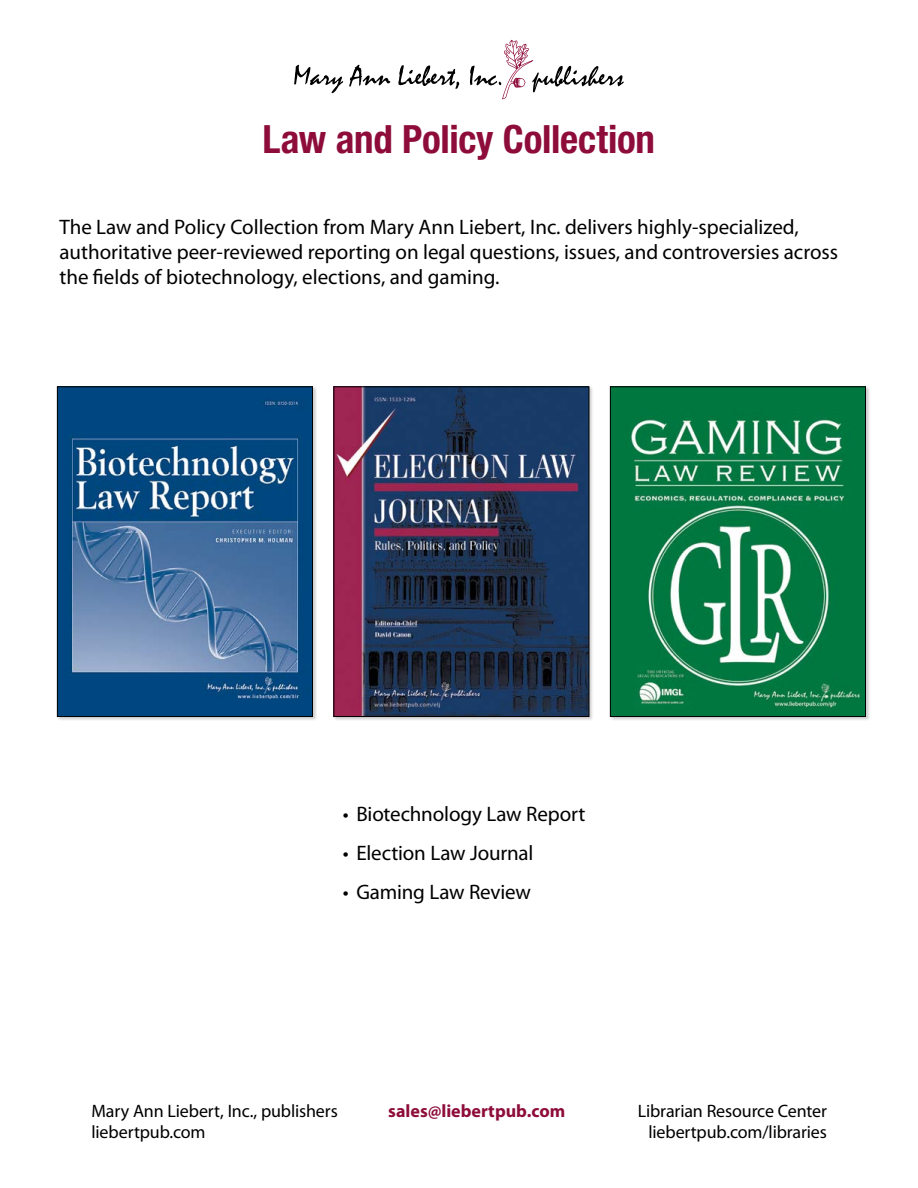
<style>
.page{position:relative;width:918px;height:1188px;background:#fff}
.page>*{position:absolute;margin:0;border:0;box-sizing:border-box;transform-origin:0 0}
.t1{font:700 condensed 39px "Helvetica Neue";letter-spacing:-.005em;color:#8e0c3a}
.t2{font:21px/25.2px "Myriad Pro";color:#000}
.t3{font:18px/21.6px "Myriad Pro";letter-spacing:-.005em;color:#000}
.t4{font:700 18px "Myriad Pro";color:#8e0c3a}
</style>
<div class="page">
<svg style="left:294px;top:65px;width:49px;height:28px"></svg>
<svg style="left:349px;top:65px;width:41px;height:22px"></svg>
<svg style="left:398px;top:65px;width:61px;height:24px"></svg>
<svg style="left:470px;top:40px;width:154px;height:59px"></svg>
<div style="left:56px;top:386px;width:261px;height:335px;background:#000;opacity:.2"></div>
<img style="left:59px;top:388px;width:252px;height:327px">
<div style="left:57px;top:386px;width:256px;height:331px;border:1px solid #000"></div>
<div style="left:333px;top:386px;width:261px;height:335px;background:#000;opacity:.2"></div>
<img style="left:335px;top:388px;width:252px;height:327px">
<div style="left:333px;top:386px;width:256px;height:331px;border:1px solid #000"></div>
<div style="left:609px;top:386px;width:261px;height:335px;background:#000;opacity:.2"></div>
<img style="left:612px;top:388px;width:252px;height:327px">
<div style="left:610px;top:386px;width:256px;height:331px;border:1px solid #000"></div>
<h1 class="t1" style="left:262px;top:116px;width:394px">Law and Policy Collection</h1>
<p class="t2" style="left:59px;top:215px;width:780px">The Law and Policy Collection from Mary Ann Liebert, Inc. delivers highly-specialized, authoritative peer-reviewed reporting on legal questions, issues, and controversies across the fields of biotechnology, elections, and gaming.</p>
<p class="t2" style="left:343px;top:802px;width:244px">• Biotechnology Law Report</p>
<p class="t2" style="left:343px;top:841px;width:192px">• Election Law Journal</p>
<p class="t2" style="left:343px;top:880px;width:190px">• Gaming Law Review</p>
<p class="t3" style="left:92px;top:1100px;width:248px">Mary Ann Liebert, Inc., publishers liebertpub.com</p>
<p class="t4" style="left:388px;top:1101px;width:179px">sales@liebertpub.com</p>
<p class="t3" style="left:638px;top:1100px;width:191px;text-align:center">Librarian Resource Center liebertpub.com/libraries</p>
</div>
